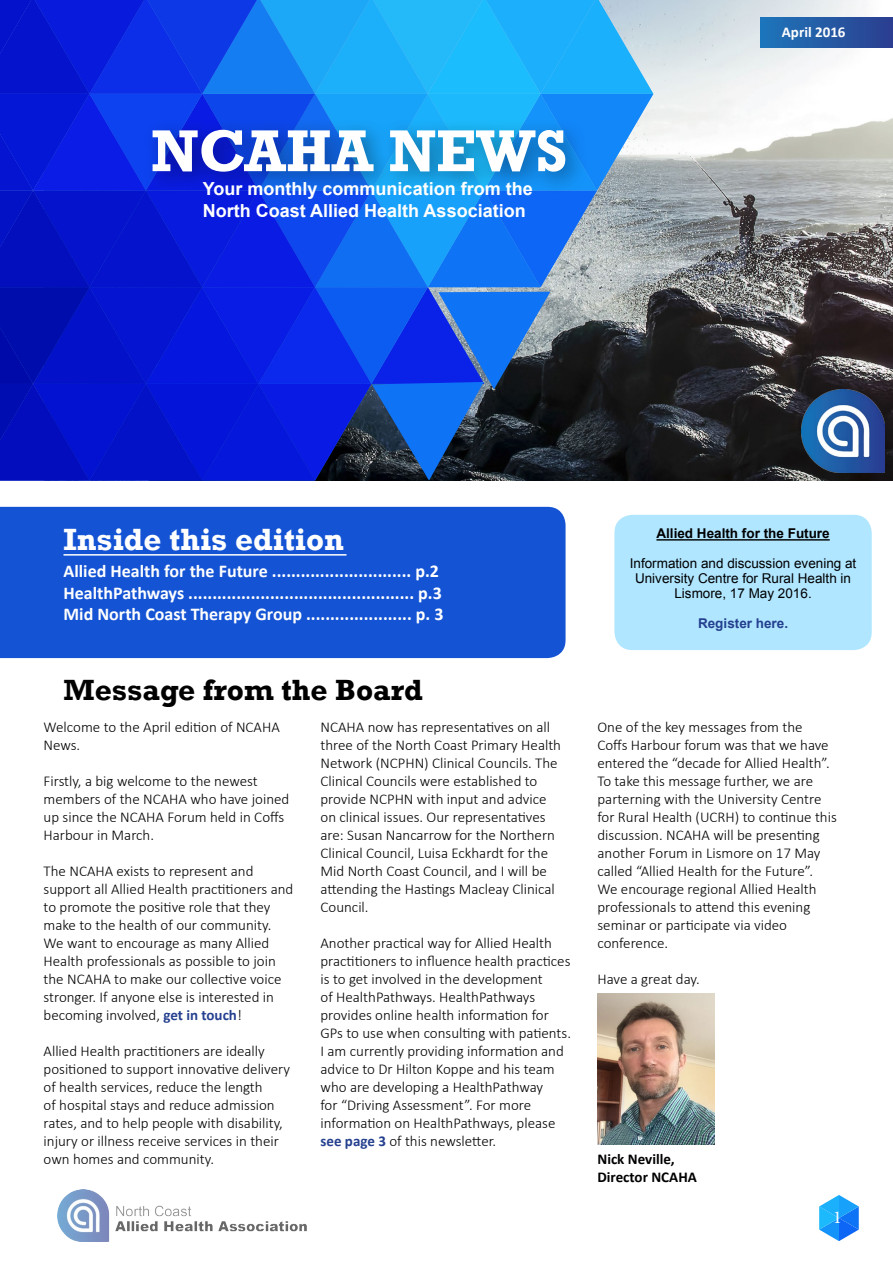
<style>
.page{position:relative;width:893px;height:1263px;background:#fff}
.page>*{position:absolute;margin:0;border:0;box-sizing:border-box;transform-origin:0 0}
.t1{font:700 60px "Rockwell";color:#fff}
.t2{font:700 31.5px "Rockwell";color:#fff}
.t3{font:700 30px "Rockwell";color:#000}
.t4{font:700 18px/21.6px "Calibri";color:#fff}
.t5{font:700 18px/21.6px "Arial";color:#fff}
.t6{font:18px "Minion Pro";color:#fff}
.t7{font:300 15px/18px "Calibri";color:#000}
.t8{font:700 15px/18px "Calibri";color:#000}
.t9{font:700 15px "Calibri";color:#fff}
.t10{font:13.5px/15px "Arial";color:#000;text-align:center}
.t11{font:700 13.5px "Arial";color:#000}
.t12{font:700 13.5px "Arial";color:#25408f}
.s1{font-weight:700;color:#25408f}
</style>
<div class="page">
<svg style="left:819px;top:1195px;width:40px;height:46px"></svg>
<img style="left:653px;top:0;width:240px;height:481px">
<div style="left:0;top:507px;width:566px;height:151px;background:#1454d4"></div>
<div style="left:760px;top:17px;width:133px;height:31px;background:linear-gradient(to right,#1e76bb,#2c3e8f)"></div>
<hr style="left:64px;top:554px;width:282px;height:2px;background:#fff">
<svg style="left:0;top:0;width:653px;height:481px;background:#184ecc"></svg>
<img style="left:801px;top:390px;width:83px;height:83px">
<img style="left:58px;top:1190px;width:249px;height:52px">
<div style="left:614px;top:515px;width:258px;height:135px;background:#b0e6ff;border-radius:18px"></div>
<hr style="left:656px;top:539px;width:174px;height:2px;background:#000">
<img style="left:597px;top:994px;width:117px;height:151px">
<h1 class="t1" style="left:151px;top:115px;width:418px">NCAHA NEWS</h1>
<p class="t5" style="left:203px;top:179px;width:331px">Your monthly communication from the<br>North Coast Allied Health Association</p>
<p class="t9" style="left:782px;top:23px;width:65px">April 2016</p>
<h2 class="t2" style="left:64px;top:520px;width:282px">Inside this edition</h2>
<p class="t4" style="left:64px;top:560px;width:382px">Allied Health for the Future ............................. p.2<br>HealthPathways ............................................... p.3<br>Mid North Coast Therapy Group ...................... p. 3</p>
<h3 class="t3" style="left:64px;top:672px;width:361px">Message from the Board</h3>
<p class="t7" style="left:44px;top:718px;width:238px">Welcome to the April edition of NCAHA<br>News.</p>
<p class="t7" style="left:44px;top:772px;width:247px">Firstly, a big welcome to the newest members of the NCAHA who have joined up since the NCAHA Forum held in Coffs<br>Harbour in March.</p>
<p class="t7" style="left:44px;top:862px;width:251px">The NCAHA exists to represent and support all Allied Health practitioners and to promote the positive role that they make to the health of our community.<br>We want to encourage as many Allied Health professionals as possible to join the NCAHA to make our collective voice stronger. If anyone else is interested in becoming involved, <span class="s1">get in touch</span>!</p>
<p class="t7" style="left:44px;top:1042px;width:248px">Allied Health practitioners are ideally positioned to support innovative delivery of health services, reduce the length<br>of hospital stays and reduce admission rates, and to help people with disability, injury or illness receive services in their own homes and community.</p>
<p class="t7" style="left:320px;top:718px;width:242px">NCAHA now has representatives on all three of the North Coast Primary Health Network (NCPHN) Clinical Councils. The Clinical Councils were established to provide NCPHN with input and advice on clinical issues. Our representatives are: Susan Nancarrow for the Northern Clinical Council, Luisa Eckhardt for the Mid North Coast Council, and I will be attending the Hastings Macleay Clinical Council.</p>
<p class="t7" style="left:320px;top:934px;width:252px">Another practical way for Allied Health practitioners to influence health practices is to get involved in the development<br>of HealthPathways. HealthPathways provides online health information for GPs to use when consulting with patients.<br>I am currently providing information and advice to Dr Hilton Koppe and his team who are developing a HealthPathway<br>for “Driving Assessment”. For more information on HealthPathways, please <span class="s1">see page 3</span> of this newsletter.</p>
<p class="t11" style="left:656px;top:525px;width:175px">Allied Health for the Future</p>
<p class="t10" style="left:630px;top:556px;width:228px">Information and discussion evening at<br>University Centre for Rural Health in<br>Lismore, 17 May 2016.</p>
<p class="t12" style="left:698px;top:615px;width:92px">Register here.</p>
<p class="t7" style="left:597px;top:718px;width:241px">One of the key messages from the<br>Coffs Harbour forum was that we have entered the “decade for Allied Health”.<br>To take this message further, we are parterning with the University Centre for Rural Health (UCRH) to continue this discussion. NCAHA will be presenting another Forum in Lismore on 17 May called “Allied Health for the Future”.<br>We encourage regional Allied Health professionals to attend this evening seminar or participate via video conference.</p>
<p class="t7" style="left:597px;top:970px;width:104px">Have a great day.</p>
<p class="t8" style="left:597px;top:1150px;width:101px">Nick Neville,<br>Director NCAHA</p>
<p class="t6" style="left:833px;top:1205px;width:10px">1</p>
</div>
